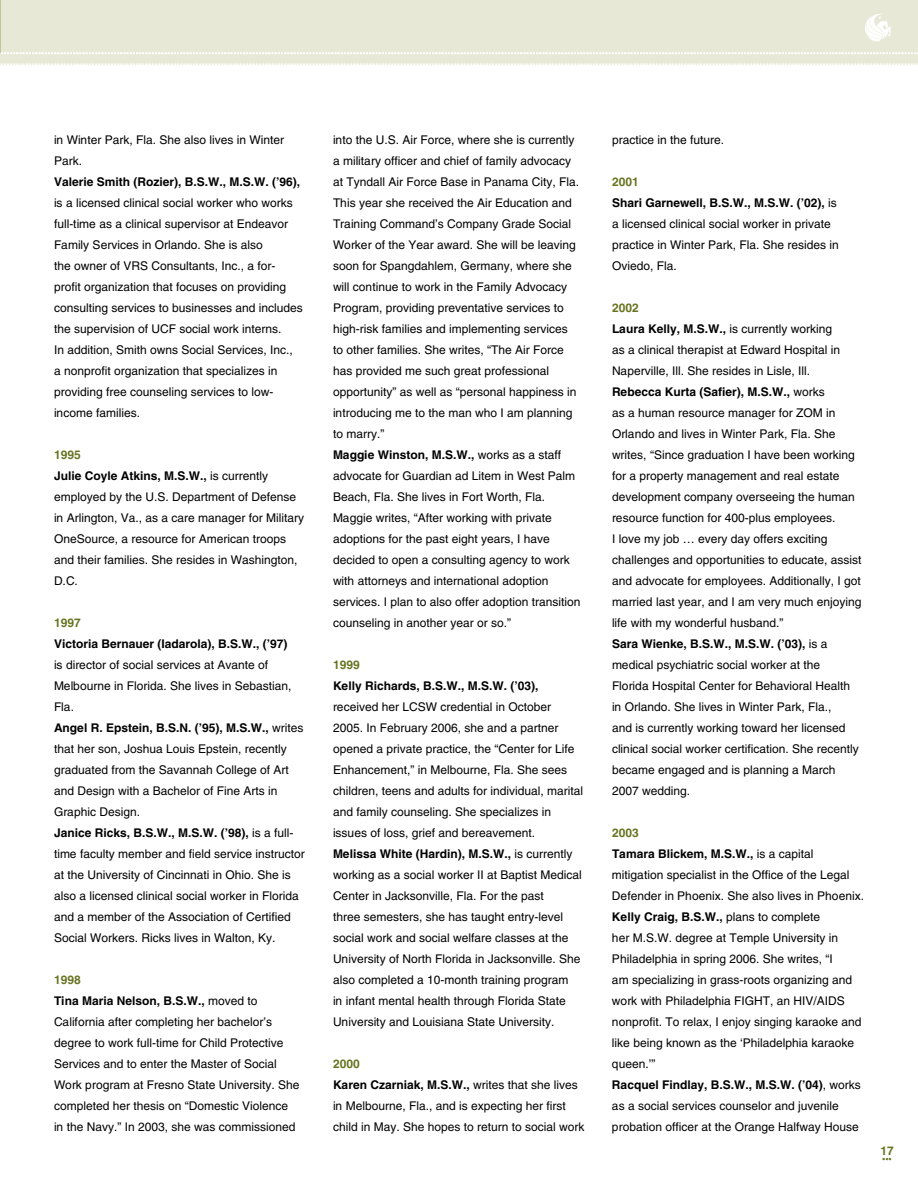
<style>
.page{position:relative;width:918px;height:1188px;background:#fff}
.page>*{position:absolute;margin:0;border:0;box-sizing:border-box;transform-origin:0 0}
.t1{font:18px "Adobe Garamond Pro";color:#fff}
.t2{font:600 18px "Adobe Garamond Pro";color:#687420}
.t3{font:12px/21px "Helvetica LT Std";color:#000}
.body_for_newsletter{font:700 12px "Helvetica LT Std";color:#687420}
.s1{font-weight:700}
</style>
<div class="page">
<div style="left:0;top:0;width:918px;height:64px;background:#e7e9d6"></div>
<hr style="left:0;top:0;width:1px;height:53px;background:#c1c597">
<svg style="left:865px;top:14px;width:26px;height:28px"></svg>
<h1 class="t1" style="left:9px;top:37px;width:891px">.. .. .. .. .. .. .. .. .. .. .. .. .. .. .. .. .. .. .. .. .. .. .. .. .. .. .. .. .. .. .. .. .. .. .. ..</h1>
<h1 class="t1" style="left:9px;top:48px;width:891px">.. .. .. .. .. .. .. .. .. .. .. .. .. .. .. .. .. .. .. .. .. .. .. .. .. .. .. .. .. .. .. .. .. .. .. ..</h1>
<p class="t1" style="left:0;top:37px;width:919px">...................................................................................................................................................................................................................................................................................................</p>
<p class="t1" style="left:0;top:48px;width:919px">...................................................................................................................................................................................................................................................................................................</p>
<p class="t3" style="left:54px;top:129px;width:232px">in Winter Park, Fla. She also lives in Winter<br>Park.</p>
<p class="t3" style="left:54px;top:171px;width:250px"><span class="s1">Valerie Smith (Rozier), B.S.W., M.S.W. (’96), </span>is a licensed clinical social worker who works full-time as a clinical supervisor at Endeavor Family Services in Orlando. She is also<br>the owner of VRS Consultants, Inc., a for&shy;profit organization that focuses on providing consulting services to businesses and includes the supervision of UCF social work interns.<br>In addition, Smith owns Social Services, Inc.,<br>a nonprofit organization that specializes in providing free counseling services to low&shy;income families.</p>
<p class="body_for_newsletter" style="left:54px;top:447px;width:28px">1995</p>
<p class="t3" style="left:54px;top:465px;width:252px"><span class="s1">Julie Coyle Atkins, M.S.W.,</span> is currently employed by the U.S. Department of Defense in Arlington, Va., as a care manager for Military OneSource, a resource for American troops and their families. She resides in Washington, D.C.</p>
<p class="body_for_newsletter" style="left:54px;top:615px;width:28px">1997</p>
<p class="t3" style="left:54px;top:633px;width:239px"><span class="s1">Victoria Bernauer (Iadarola), B.S.W., (’97) </span>is director of social services at Avante of Melbourne in Florida. She lives in Sebastian, Fla.</p>
<p class="t3" style="left:54px;top:717px;width:251px"><span class="s1">Angel R. Epstein, B.S.N. (’95), M.S.W.,</span> writes that her son, Joshua Louis Epstein, recently graduated from the Savannah College of Art and Design with a Bachelor of Fine Arts in Graphic Design.</p>
<p class="t3" style="left:54px;top:822px;width:252px"><span class="s1">Janice Ricks, B.S.W., M.S.W. (’98),</span> is a full&shy;time faculty member and field service instructor at the University of Cincinnati in Ohio. She is also a licensed clinical social worker in Florida and a member of the Association of Certified Social Workers. Ricks lives in Walton, Ky.</p>
<p class="body_for_newsletter" style="left:54px;top:972px;width:28px">1998</p>
<p class="t3" style="left:54px;top:990px;width:247px"><span class="s1">Tina Maria Nelson, B.S.W.,</span> moved to California after completing her bachelor’s degree to work full-time for Child Protective Services and to enter the Master of Social Work program at Fresno State University. She completed her thesis on “Domestic Violence in the Navy.” In 2003, she was commissioned</p>
<p class="t3" style="left:333px;top:129px;width:248px">into the U.S. Air Force, where she is currently a military officer and chief of family advocacy at Tyndall Air Force Base in Panama City, Fla.<br>This year she received the Air Education and Training Command’s Company Grade Social Worker of the Year award. She will be leaving soon for Spangdahlem, Germany, where she will continue to work in the Family Advocacy Program, providing preventative services to high-risk families and implementing services to other families. She writes, “The Air Force has provided me such great professional opportunity” as well as “personal happiness in introducing me to the man who I am planning to marry.”</p>
<p class="t3" style="left:333px;top:444px;width:249px"><span class="s1">Maggie Winston, M.S.W.,</span> works as a staff advocate for Guardian ad Litem in West Palm Beach, Fla. She lives in Fort Worth, Fla.<br>Maggie writes, “After working with private adoptions for the past eight years, I have decided to open a consulting agency to work with attorneys and international adoption services. I plan to also offer adoption transition counseling in another year or so.”</p>
<p class="body_for_newsletter" style="left:333px;top:657px;width:28px">1999</p>
<p class="t3" style="left:333px;top:675px;width:252px"><span class="s1">Kelly Richards, B.S.W., M.S.W. (’03), </span>received her LCSW credential in October 2005. In February 2006, she and a partner opened a private practice, the “Center for Life Enhancement,” in Melbourne, Fla. She sees children, teens and adults for individual, marital and family counseling. She specializes in issues of loss, grief and bereavement.</p>
<p class="t3" style="left:333px;top:843px;width:250px"><span class="s1">Melissa White (Hardin), M.S.W.,</span> is currently working as a social worker II at Baptist Medical Center in Jacksonville, Fla. For the past<br>three semesters, she has taught entry-level social work and social welfare classes at the University of North Florida in Jacksonville. She also completed a 10-month training program<br>in infant mental health through Florida State University and Louisiana State University.</p>
<p class="body_for_newsletter" style="left:333px;top:1056px;width:28px">2000</p>
<p class="t3" style="left:333px;top:1074px;width:253px"><span class="s1">Karen Czarniak, M.S.W.,</span> writes that she lives in Melbourne, Fla., and is expecting her first child in May. She hopes to return to social work</p>
<p class="t3" style="left:612px;top:129px;width:114px">practice in the future.</p>
<p class="body_for_newsletter" style="left:612px;top:174px;width:28px">2001</p>
<p class="t3" style="left:612px;top:192px;width:228px"><span class="s1">Shari Garnewell, B.S.W., M.S.W. (’02),</span> is a licensed clinical social worker in private practice in Winter Park, Fla. She resides in Oviedo, Fla.</p>
<p class="body_for_newsletter" style="left:612px;top:300px;width:28px">2002</p>
<p class="t3" style="left:612px;top:318px;width:230px"><span class="s1">Laura Kelly, M.S.W.,</span> is currently working as a clinical therapist at Edward Hospital in<br>Naperville, Ill. She resides in Lisle, Ill.</p>
<p class="t3" style="left:612px;top:381px;width:244px"><span class="s1">Rebecca Kurta (Safier), M.S.W.,</span> works<br>as a human resource manager for ZOM in Orlando and lives in Winter Park, Fla. She writes, “Since graduation I have been working for a property management and real estate development company overseeing the human resource function for 400-plus employees.</p>
<p class="t3" style="left:612px;top:528px;width:251px">I love my job … every day offers exciting challenges and opportunities to educate, assist and advocate for employees. Additionally, I got married last year, and I am very much enjoying life with my wonderful husband.”</p>
<p class="t3" style="left:612px;top:633px;width:248px"><span class="s1">Sara Wienke, B.S.W., M.S.W. (’03),</span> is a medical psychiatric social worker at the Florida Hospital Center for Behavioral Health in Orlando. She lives in Winter Park, Fla.,<br>and is currently working toward her licensed clinical social worker certification. She recently became engaged and is planning a March 2007 wedding.</p>
<p class="body_for_newsletter" style="left:612px;top:825px;width:28px">2003</p>
<p class="t3" style="left:612px;top:843px;width:254px"><span class="s1">Tamara Blickem, M.S.W.,</span> is a capital mitigation specialist in the Office of the Legal<br>Defender in Phoenix. She also lives in Phoenix.</p>
<p class="t3" style="left:612px;top:906px;width:251px"><span class="s1">Kelly Craig, B.S.W.,</span> plans to complete<br>her M.S.W. degree at Temple University in Philadelphia in spring 2006. She writes, “I<br>am specializing in grass-roots organizing and work with Philadelphia FIGHT, an HIV/AIDS nonprofit. To relax, I enjoy singing karaoke and like being known as the ‘Philadelphia karaoke queen.’”</p>
<p class="t3" style="left:612px;top:1074px;width:250px"><span class="s1">Racquel Findlay, B.S.W., M.S.W. (’04)</span>, works as a social services counselor and juvenile probation officer at the Orange Halfway House</p>
<p class="body_for_newsletter" style="left:881px;top:1144px;width:15px">17</p>
<p class="t2" style="left:881px;top:1144px;width:13px">...</p>
</div>
